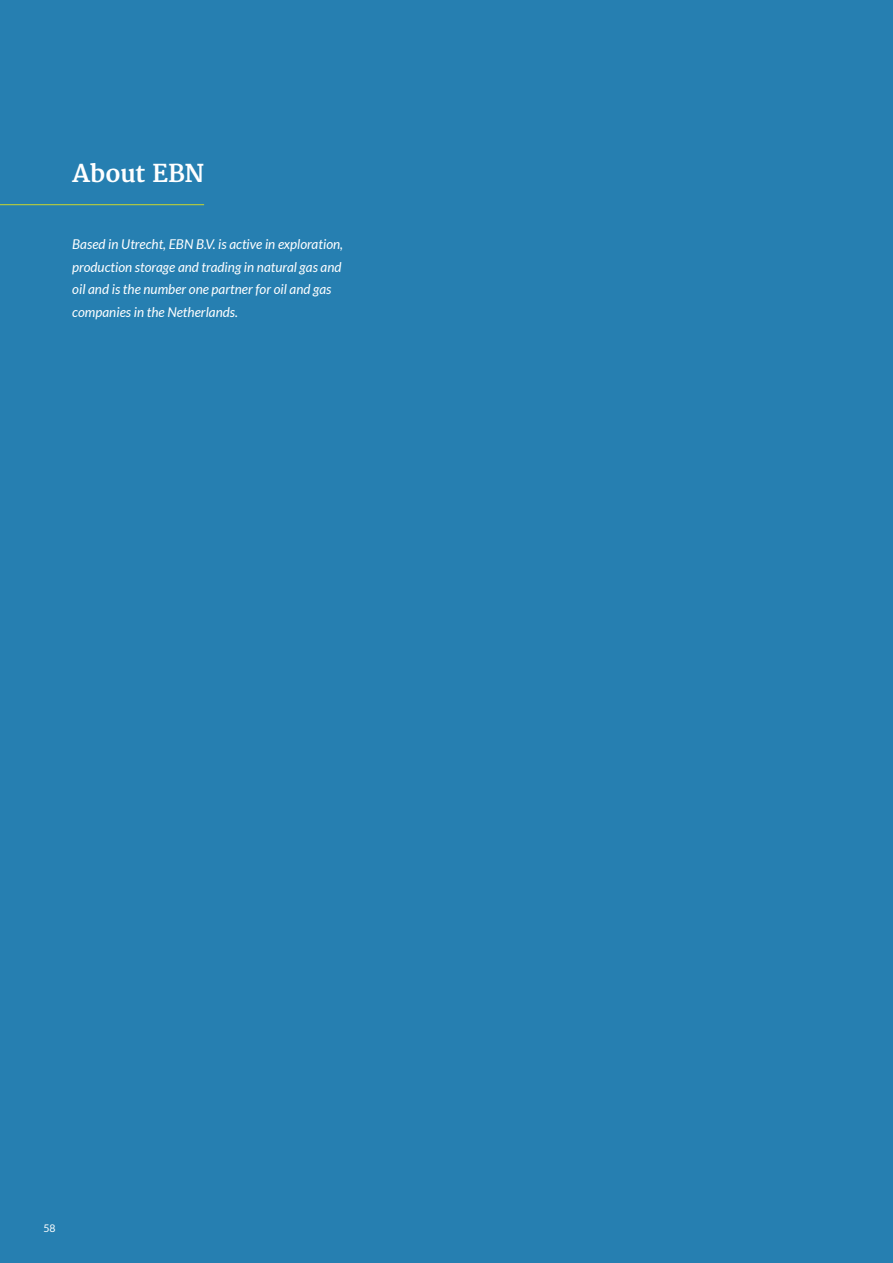
<style>
.page{position:relative;width:893px;height:1263px;background:#267fb1}
.page>*{position:absolute;margin:0;border:0;box-sizing:border-box;transform-origin:0 0}
.t1{font:700 24px "Merriweather";letter-spacing:-.01em;color:#fff}
.t2{font:italic 13.5px/22.5px "Lato";color:#fff}
.t3{font:10.5px "Lato";color:#fff}
</style>
<div class="page">
<hr style="left:0;top:204px;width:204px;height:1px;background:#ccd62d">
<h1 class="t1" style="left:72px;top:159px;width:133px">About EBN</h1>
<p class="t2" style="left:72px;top:234px;width:272px">Based in Utrecht, EBN B.V. is active in exploration, production storage and trading in natural gas and oil and is the number one partner for oil and gas companies in the Netherlands.</p>
<p class="t3" style="left:43px;top:1222px;width:14px">58</p>
</div>
